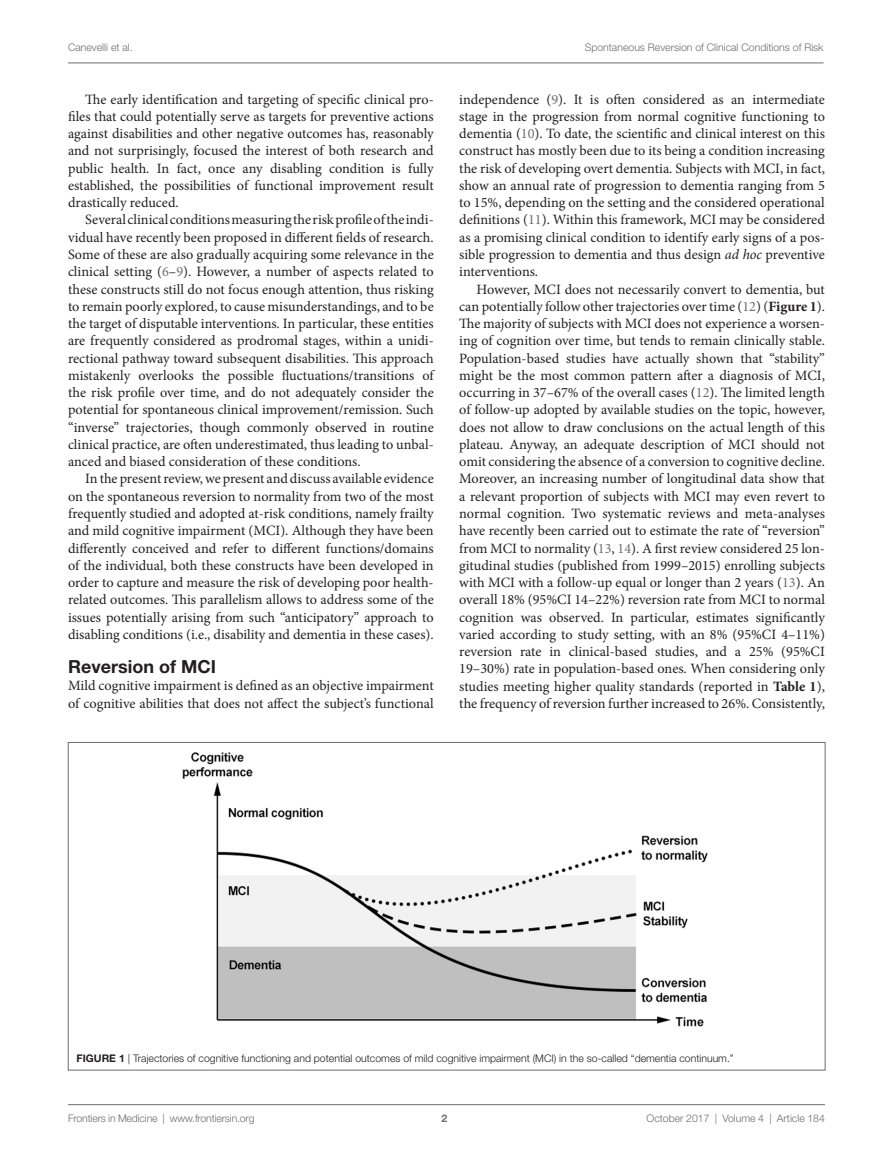
<style>
.page{position:relative;width:893px;height:1170px;background:#fff}
.page>*{position:absolute;margin:0;border:0;box-sizing:border-box;transform-origin:0 0}
.t1{font:700 18px "Helvetica Neue LT Std";color:#231f20}
.t2{font:14.25px/17.2px "Minion Pro";color:#231f20;text-align:justify}
.t3{font:300 10.5px "Helvetica Neue LT Std";color:#6c6d70}
.t4{font:300 10.5px "Helvetica Neue LT Std";color:#231f20}
.t5{font:700 10.5px "Helvetica Neue LT Std";color:#6c6d70}
.s1{color:#6c6d70}
.s2{font-style:italic}
.s3{font-weight:700}
</style>
<div class="page">
<img style="left:182px;top:752px;width:526px;height:275px">
<hr style="left:68px;top:63px;width:756px;height:1px;background:#6c6d70">
<hr style="left:68px;top:1104px;width:757px;height:1px;background:#6c6d70">
<p class="t3" style="left:68px;top:41px;width:66px">Canevelli et al.</p>
<p class="t3" style="left:585px;top:41px;width:240px">Spontaneous Reversion of Clinical Conditions of Risk</p>
<p class="t2" style="left:68px;top:90px;width:367px;text-indent:17px">The early identification and targeting of specific clinical pro&shy;files that could potentially serve as targets for preventive actions against disabilities and other negative outcomes has, reasonably and not surprisingly, focused the interest of both research and public health. In fact, once any disabling condition is fully established, the possibilities of functional improvement result drastically reduced.</p>
<p class="t2" style="left:68px;top:211px;width:367px;text-indent:17px">Several clinical conditions measuring the risk profile of the indi&shy;vidual have recently been proposed in different fields of research.<br>Some of these are also gradually acquiring some relevance in the clinical setting (<span class="s1">6</span>–<span class="s1">9</span>). However, a number of aspects related to these constructs still do not focus enough attention, thus risking to remain poorly explored, to cause misunderstandings, and to be the target of disputable interventions. In particular, these entities are frequently considered as prodromal stages, within a unidi&shy;rectional pathway toward subsequent disabilities. This approach mistakenly overlooks the possible fluctuations/transitions of the risk profile over time, and do not adequately consider the potential for spontaneous clinical improvement/remission. Such “inverse” trajectories, though commonly observed in routine clinical practice, are often underestimated, thus leading to unbal&shy;anced and biased consideration of these conditions.</p>
<p class="t2" style="left:68px;top:470px;width:367px;text-indent:17px">In the present review, we present and discuss available evidence on the spontaneous reversion to normality from two of the most frequently studied and adopted at-risk conditions, namely frailty and mild cognitive impairment (MCI). Although they have been differently conceived and refer to different functions/domains of the individual, both these constructs have been developed in order to capture and measure the risk of developing poor health&shy;related outcomes. This parallelism allows to address some of the issues potentially arising from such “anticipatory” approach to disabling conditions (i.e., disability and dementia in these cases).</p>
<p class="t1" style="left:68px;top:655px;width:147px">Reversion of MCI</p>
<p class="t2" style="left:68px;top:677px;width:367px">Mild cognitive impairment is defined as an objective impairment of cognitive abilities that does not affect the subject’s functional</p>
<p class="t2" style="left:459px;top:90px;width:367px">independence (<span class="s1">9</span>). It is often considered as an intermediate stage in the progression from normal cognitive functioning to dementia (<span class="s1">10</span>). To date, the scientific and clinical interest on this construct has mostly been due to its being a condition increasing the risk of developing overt dementia. Subjects with MCI, in fact, show an annual rate of progression to dementia ranging from 5 to 15%, depending on the setting and the considered operational definitions (<span class="s1">11</span>). Within this framework, MCI may be considered as a promising clinical condition to identify early signs of a pos&shy;sible progression to dementia and thus design <span class="s2">ad hoc</span> preventive interventions.</p>
<p class="t2" style="left:459px;top:280px;width:367px;text-indent:17px">However, MCI does not necessarily convert to dementia, but can potentially follow other trajectories over time (<span class="s1">12</span>) (<span class="s3">Figure 1</span>).<br>The majority of subjects with MCI does not experience a worsen&shy;ing of cognition over time, but tends to remain clinically stable.<br>Population-based studies have actually shown that “stability” might be the most common pattern after a diagnosis of MCI, occurring in 37–67% of the overall cases (<span class="s1">12</span>). The limited length of follow-up adopted by available studies on the topic, however, does not allow to draw conclusions on the actual length of this plateau. Anyway, an adequate description of MCI should not omit considering the absence of a conversion to cognitive decline.<br>Moreover, an increasing number of longitudinal data show that a relevant proportion of subjects with MCI may even revert to normal cognition. Two systematic reviews and meta-analyses have recently been carried out to estimate the rate of “reversion” from MCI to normality (<span class="s1">13</span>, <span class="s1">14</span>). A first review considered 25 lon&shy;gitudinal studies (published from 1999–2015) enrolling subjects with MCI with a follow-up equal or longer than 2 years (<span class="s1">13</span>). An overall 18% (95%CI 14–22%) reversion rate from MCI to normal cognition was observed. In particular, estimates significantly varied according to study setting, with an 8% (95%CI 4–11%) reversion rate in clinical-based studies, and a 25% (95%CI 19–30%) rate in population-based ones. When considering only studies meeting higher quality standards (reported in <span class="s3">Table 1</span>), the frequency of reversion further increased to 26%. Consistently,</p>
<p class="t4" style="left:77px;top:1051px;width:659px"><span class="s3">Figure 1</span> | Trajectories of cognitive functioning and potential outcomes of mild cognitive impairment (MCI) in the so-called “dementia continuum.”</p>
<p class="t3" style="left:68px;top:1111px;width:188px">Frontiers in Medicine | www.frontiersin.org</p>
<p class="t3" style="left:647px;top:1111px;width:180px">October 2017 | Volume 4 | Article 184</p>
<p class="t5" style="left:441px;top:1111px;width:7px">2</p>
</div>
